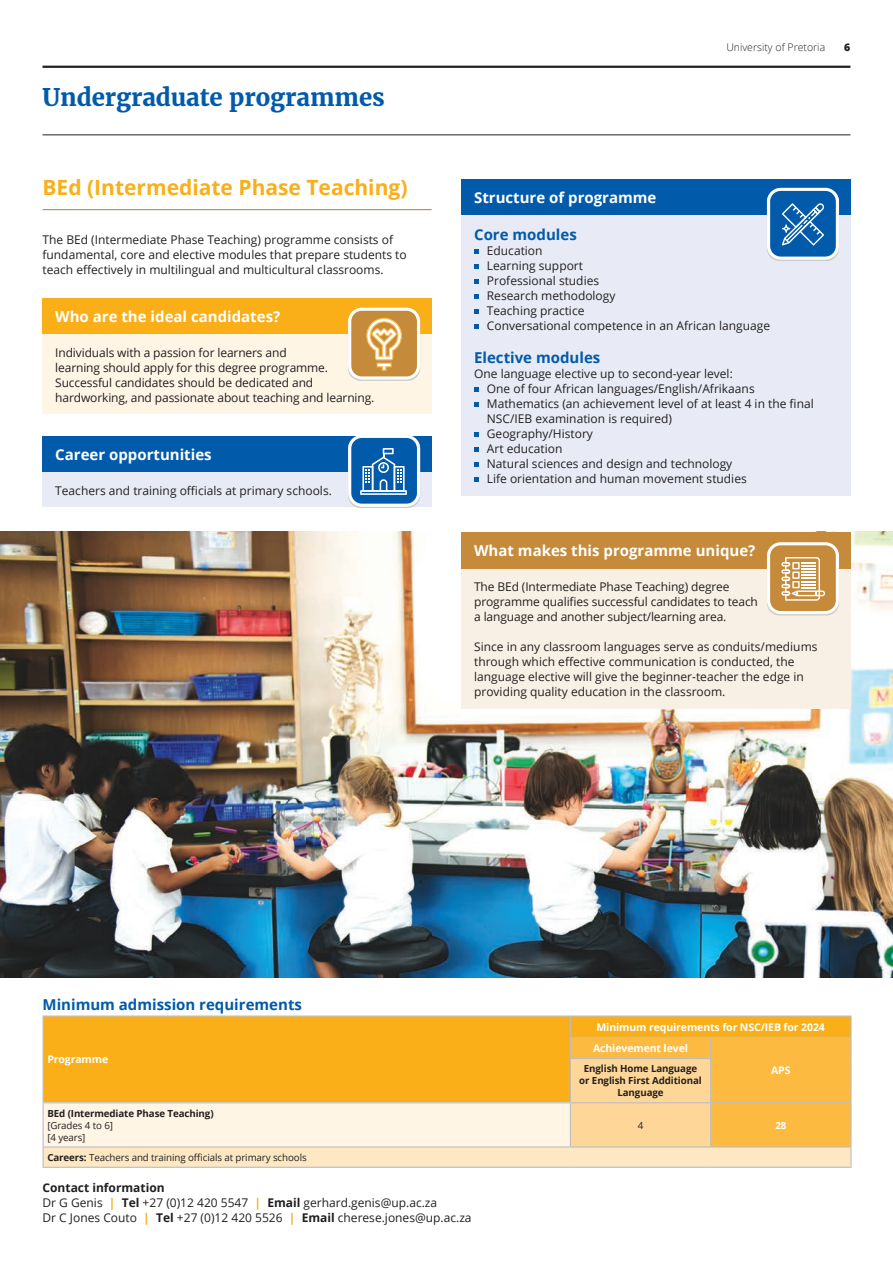
<style>
.page{position:relative;width:893px;height:1263px;background:#fff}
.page>*{position:absolute;margin:0;border:0;box-sizing:border-box;transform-origin:0 0}
.top_heading{font:700 24px "Merriweather";letter-spacing:-.005em;color:#015aaa}
.h1-1{font:700 21px "Open Sans";color:#faaf18}
.t1{font:700 15px "Open Sans";color:#fff}
.t2{font:700 15px "Open Sans";color:#015aaa}
.body{font:12px/15px "Open Sans";color:#231f20}
.bullets{font:12px/15px "Open Sans";color:#231f20}
.t1-2{font:12px/15px "Open Sans";letter-spacing:-.01em;color:#231f20}
.body-2{font:700 12px "Open Sans";color:#231f20}
.table_top_white{font:700 10.5px "Open Sans";letter-spacing:-.01em;color:#fff}
.t3{font:300 10.5px "Open Sans";color:#231f20}
.t4{font:800 10.5px "Open Sans";color:#231f20}
.table_body{font:700 9.75px/12px "Open Sans";letter-spacing:-.01em;color:#231f20;text-align:center}
.table_body-2{font:9.75px "Open Sans";letter-spacing:-.01em;color:#231f20}
.table_top_white-2{font:700 9.75px "Open Sans";color:#fff}
.s1{font-weight:700}
.s2{font-weight:700;color:#faaf18}
</style>
<div class="page">
<hr style="left:43px;top:66px;width:807px;height:2px;background:#231f20">
<hr style="left:43px;top:134px;width:807px;height:1px;background:#231f20">
<img style="left:0;top:532px;width:893px;height:445px">
<hr style="left:43px;top:209px;width:389px;height:1px;background:#c58b3a">
<div style="left:461px;top:179px;width:389px;height:37px;background:#015aaa"></div>
<div style="left:461px;top:216px;width:389px;height:280px;background:#e8ebf6"></div>
<svg style="left:474px;top:249px;width:4px;height:4px"></svg>
<svg style="left:474px;top:264px;width:4px;height:4px"></svg>
<svg style="left:474px;top:279px;width:4px;height:4px"></svg>
<svg style="left:474px;top:294px;width:4px;height:4px"></svg>
<svg style="left:474px;top:309px;width:4px;height:4px"></svg>
<svg style="left:474px;top:324px;width:4px;height:4px"></svg>
<svg style="left:474px;top:387px;width:4px;height:4px"></svg>
<svg style="left:474px;top:402px;width:4px;height:4px"></svg>
<svg style="left:474px;top:432px;width:4px;height:4px"></svg>
<svg style="left:474px;top:447px;width:4px;height:4px"></svg>
<svg style="left:474px;top:462px;width:4px;height:4px"></svg>
<svg style="left:474px;top:477px;width:4px;height:4px"></svg>
<div style="left:43px;top:436px;width:389px;height:37px;background:#015aaa"></div>
<div style="left:43px;top:473px;width:389px;height:34px;background:#e8ebf6"></div>
<div style="left:43px;top:298px;width:389px;height:37px;background:#faaf18"></div>
<div style="left:43px;top:335px;width:389px;height:79px;background:#fef5e5"></div>
<div style="left:461px;top:532px;width:389px;height:37px;background:#c58b3a"></div>
<div style="left:461px;top:569px;width:389px;height:139px;background:#f9f0e5"></div>
<div style="left:350px;top:309px;width:68px;height:69px;background:#c58b3a;border-radius:12px"></div>
<div style="left:348px;top:308px;width:72px;height:72px;border:3px solid #fff;border-radius:12px"></div>
<div style="left:350px;top:436px;width:68px;height:69px;background:#015aaa;border-radius:12px"></div>
<div style="left:348px;top:435px;width:72px;height:72px;border:3px solid #fff;border-radius:12px"></div>
<div style="left:769px;top:189px;width:68px;height:69px;background:#015aaa;border-radius:12px"></div>
<div style="left:767px;top:188px;width:72px;height:72px;border:3px solid #fff;border-radius:12px"></div>
<div style="left:769px;top:544px;width:68px;height:68px;background:#c58b3a;border-radius:12px"></div>
<div style="left:767px;top:542px;width:72px;height:72px;border:3px solid #fff;border-radius:12px"></div>
<svg style="left:781px;top:557px;width:44px;height:44px"></svg>
<svg style="left:360px;top:448px;width:47px;height:47px"></svg>
<svg style="left:782px;top:203px;width:42px;height:42px"></svg>
<svg style="left:366px;top:318px;width:36px;height:53px"></svg>
<div style="left:44px;top:1016px;width:526px;height:86px;background:#faaf18"></div>
<div style="left:43px;top:1103px;width:527px;height:44px;background:#fef5e5"></div>
<div style="left:43px;top:1147px;width:808px;height:20px;background:#fee8c3"></div>
<hr style="left:43px;top:1015px;width:527px;height:1px;background:#bcbdc0">
<svg style="left:43px;top:1016px;width:1px;height:42px"></svg>
<hr style="left:43px;top:1058px;width:1px;height:44px;background:#bcbdc0">
<hr style="left:570px;top:1015px;width:141px;height:1px;background:#bcbdc0">
<hr style="left:711px;top:1015px;width:141px;height:1px;background:#bcbdc0">
<hr style="left:850px;top:1016px;width:2px;height:21px;background:#bcbdc0">
<hr style="left:711px;top:1037px;width:141px;height:1px;background:#bcbdc0">
<svg style="left:570px;top:1016px;width:281px;height:130px;background:#fbc159"></svg>
<hr style="left:850px;top:1038px;width:2px;height:20px;background:#bcbdc0">
<hr style="left:850px;top:1058px;width:2px;height:44px;background:#bcbdc0">
<hr style="left:570px;top:1058px;width:141px;height:1px;background:#bcbdc0">
<hr style="left:570px;top:1059px;width:1px;height:43px;background:#bcbdc0">
<hr style="left:710px;top:1059px;width:1px;height:43px;background:#bcbdc0">
<hr style="left:43px;top:1102px;width:527px;height:1px;background:#bcbdc0">
<hr style="left:43px;top:1103px;width:1px;height:43px;background:#bcbdc0">
<hr style="left:570px;top:1102px;width:141px;height:1px;background:#bcbdc0">
<hr style="left:570px;top:1103px;width:1px;height:43px;background:#bcbdc0">
<hr style="left:711px;top:1102px;width:141px;height:1px;background:#bcbdc0">
<hr style="left:710px;top:1103px;width:1px;height:43px;background:#bcbdc0">
<hr style="left:850px;top:1103px;width:2px;height:43px;background:#bcbdc0">
<hr style="left:43px;top:1146px;width:527px;height:1px;background:#bcbdc0">
<svg style="left:43px;top:1147px;width:1px;height:20px"></svg>
<hr style="left:570px;top:1146px;width:141px;height:1px;background:#bcbdc0">
<hr style="left:711px;top:1146px;width:141px;height:1px;background:#bcbdc0">
<hr style="left:850px;top:1147px;width:2px;height:20px;background:#bcbdc0">
<hr style="left:43px;top:1167px;width:527px;height:1px;background:#bcbdc0">
<hr style="left:570px;top:1167px;width:141px;height:1px;background:#bcbdc0">
<hr style="left:711px;top:1167px;width:141px;height:1px;background:#bcbdc0">
<p class="top_heading" style="left:43px;top:83px;width:344px">Undergraduate programmes</p>
<p class="h1-1" style="left:43px;top:173px;width:366px">BEd (Intermediate Phase Teaching)</p>
<p class="body" style="left:43px;top:232px;width:366px">The BEd (Intermediate Phase Teaching) programme consists of fundamental, core and elective modules that prepare students to teach effectively in multilingual and multicultural classrooms.</p>
<p class="t1" style="left:55px;top:306px;width:227px">Who are the ideal candidates?</p>
<p class="t1-2" style="left:55px;top:344px;width:321px">Individuals with a passion for learners and<br>learning should apply for this degree programme.<br>Successful candidates should be dedicated and hardworking, and passionate about teaching and learning.</p>
<p class="t1" style="left:55px;top:444px;width:158px">Career opportunities</p>
<p class="body" style="left:55px;top:482px;width:278px">Teachers and training officials at primary schools.</p>
<p class="t3" style="left:726px;top:40px;width:100px">University of Pretoria</p>
<p class="t4" style="left:844px;top:39px;width:8px">6</p>
<p class="t1" style="left:474px;top:187px;width:184px">Structure of programme</p>
<p class="t2" style="left:474px;top:224px;width:104px">Core modules</p>
<p class="bullets" style="left:487px;top:243px;width:57px">Education</p>
<p class="bullets" style="left:487px;top:258px;width:98px">Learning support</p>
<p class="bullets" style="left:487px;top:273px;width:114px">Professional studies</p>
<p class="bullets" style="left:487px;top:288px;width:130px">Research methodology</p>
<p class="bullets" style="left:487px;top:303px;width:99px">Teaching practice</p>
<p class="bullets" style="left:487px;top:318px;width:285px">Conversational competence in an African language</p>
<p class="t2" style="left:474px;top:347px;width:128px">Elective modules</p>
<p class="bullets" style="left:474px;top:366px;width:260px">One language elective up to second-year level:</p>
<p class="bullets" style="left:487px;top:381px;width:269px">One of four African languages/English/Afrikaans</p>
<p class="bullets" style="left:487px;top:396px;width:328px">Mathematics (an achievement level of at least 4 in the final<br>NSC/IEB examination is required)</p>
<p class="bullets" style="left:487px;top:426px;width:108px">Geography/History</p>
<p class="bullets" style="left:487px;top:441px;width:77px">Art education</p>
<p class="bullets" style="left:487px;top:456px;width:247px">Natural sciences and design and technology</p>
<p class="bullets" style="left:487px;top:471px;width:261px">Life orientation and human movement studies</p>
<p class="t1" style="left:474px;top:540px;width:283px">What makes this programme unique?</p>
<p class="body" style="left:474px;top:578px;width:285px">The BEd (Intermediate Phase Teaching) degree programme qualifies successful candidates to teach a language and another subject/learning area.</p>
<p class="body" style="left:474px;top:638px;width:345px">Since in any classroom languages serve as conduits/mediums through which effective communication is conducted, the language elective will give the beginner-teacher the edge in providing quality education in the classroom.</p>
<p class="t2" style="left:43px;top:993px;width:261px">Minimum admission requirements</p>
<p class="table_top_white" style="left:47px;top:1052px;width:62px">Programme</p>
<p class="table_body" style="left:47px;top:1107px;width:168px">BEd (Intermediate Phase Teaching)</p>
<p class="table_body-2" style="left:47px;top:1118px;width:67px">[Grades 4 to 6]</p>
<p class="table_body-2" style="left:47px;top:1130px;width:40px">[4 years]</p>
<p class="table_body-2" style="left:47px;top:1151px;width:261px"><span class="s1">Careers:</span> Teachers and training officials at primary schools</p>
<p class="table_top_white" style="left:596px;top:1019px;width:230px">Minimum requirements for NSC/IEB for 2024</p>
<p class="table_top_white" style="left:593px;top:1041px;width:96px">Achievement level</p>
<p class="table_body" style="left:584px;top:1063px;width:115px">English Home Language</p>
<p class="table_top_white" style="left:771px;top:1063px;width:21px">APS</p>
<p class="table_body" style="left:579px;top:1075px;width:124px">or English First Additional<br>Language</p>
<p class="table_body-2" style="left:638px;top:1118px;width:7px">4</p>
<p class="table_top_white-2" style="left:775px;top:1118px;width:13px">28</p>
<p class="body-2" style="left:43px;top:1179px;width:124px">Contact information</p>
<p class="body" style="left:43px;top:1195px;width:396px">Dr G Genis <span class="s2">|</span> <span class="s1">Tel</span> +27 (0)12 420 5547 <span class="s2">|</span> <span class="s1">Email</span> gerhard.genis@up.ac.za</p>
<p class="body" style="left:43px;top:1210px;width:431px">Dr C Jones Couto <span class="s2">|</span> <span class="s1">Tel</span> +27 (0)12 420 5526 <span class="s2">|</span> <span class="s1">Email</span> cherese.jones@up.ac.za</p>
</div>
